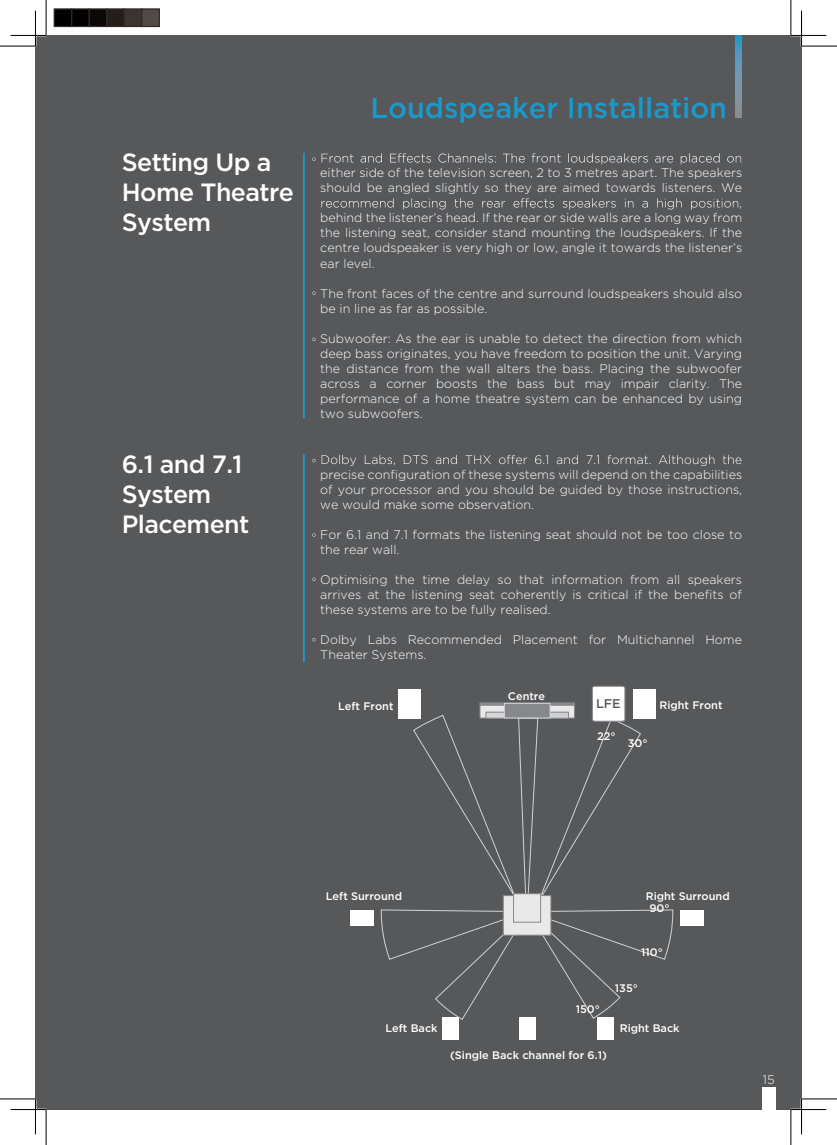
<style>
.page{position:relative;width:837px;height:1145px;background:#fff}
.page>*{position:absolute;margin:0;border:0;box-sizing:border-box;transform-origin:0 0}
.t1{font:500 28.75px "Gotham";color:#1a99cb}
.t2{font:500 24.88px/29.9px "Gotham";letter-spacing:-.025em;color:#fff}
.t3{font:500 12.62px "Gotham";color:#57585a}
.t4{font:300 12.5px/15px "Gotham";color:#fff}
.t5{font:500 10.88px "Gotham";color:#fff}
</style>
<div class="page">
<div style="left:35px;top:35px;width:766px;height:1074px;background:#57585a"></div>
<hr style="left:11px;top:1108px;width:35px;height:2px;background:#fff">
<hr style="left:790px;top:1108px;width:36px;height:2px;background:#fff">
<hr style="left:800px;top:11px;width:2px;height:35px;background:#fff">
<hr style="left:800px;top:1098px;width:2px;height:36px;background:#fff">
<hr style="left:0;top:46px;width:35px;height:1px;background:#000">
<hr style="left:801px;top:46px;width:35px;height:1px;background:#000">
<hr style="left:0;top:1098px;width:35px;height:1px;background:#000">
<hr style="left:801px;top:1098px;width:35px;height:1px;background:#000">
<hr style="left:46px;top:0;width:1px;height:35px;background:#000">
<hr style="left:46px;top:1109px;width:1px;height:35px;background:#000">
<hr style="left:790px;top:0;width:1px;height:35px;background:#000">
<hr style="left:790px;top:1109px;width:1px;height:35px;background:#000">
<hr style="left:11px;top:35px;width:35px;height:1px;background:#000">
<hr style="left:790px;top:35px;width:36px;height:1px;background:#000">
<hr style="left:11px;top:1109px;width:35px;height:1px;background:#000">
<hr style="left:790px;top:1109px;width:36px;height:1px;background:#000">
<hr style="left:35px;top:11px;width:1px;height:35px;background:#000">
<hr style="left:35px;top:1098px;width:1px;height:36px;background:#000">
<hr style="left:801px;top:11px;width:1px;height:35px;background:#000">
<hr style="left:801px;top:1098px;width:1px;height:36px;background:#000">
<div style="left:54px;top:8px;width:18px;height:19px;background:#000;border:1px solid #302a28"></div>
<div style="left:71px;top:8px;width:19px;height:19px;background:#000;border:1px solid #302a28"></div>
<div style="left:89px;top:8px;width:18px;height:19px;background:#0c0806;border:1px solid #302a28"></div>
<div style="left:106px;top:8px;width:19px;height:19px;background:#241e1b;border:1px solid #302a28"></div>
<div style="left:124px;top:8px;width:18px;height:19px;background:#3b3532;border:1px solid #302a28"></div>
<div style="left:141px;top:8px;width:19px;height:19px;background:#524a47;border:1px solid #302a28"></div>
<svg style="left:735px;top:35px;width:6px;height:83px"></svg>
<div style="left:761px;top:1087px;width:14px;height:22px;background:#fff"></div>
<hr style="left:303px;top:153px;width:2px;height:265px;background:#1a99cb">
<svg style="left:321px;top:153px;width:419px;height:11px"></svg>
<svg style="left:321px;top:198px;width:418px;height:11px"></svg>
<hr style="left:303px;top:454px;width:2px;height:208px;background:#1a99cb">
<svg style="left:321px;top:455px;width:420px;height:11px"></svg>
<svg style="left:481px;top:706px;width:91px;height:6px"></svg>
<div style="left:479px;top:704px;width:95px;height:14px;border:1px solid #87888b"></div>
<div style="left:479px;top:702px;width:95px;height:3px;background:#87888b;border:1px solid #87888b"></div>
<div style="left:504px;top:703px;width:46px;height:15px;background:#87888b"></div>
<div style="left:504px;top:703px;width:46px;height:15px;border:1px solid #d1d2d4"></div>
<svg style="left:380px;top:712px;width:293px;height:308px"></svg>
<div style="left:592px;top:686px;width:32px;height:35px;background:#fff;border-radius:2px"></div>
<div style="left:591px;top:685px;width:34px;height:36px;border:1px solid #87888b;border-radius:2px"></div>
<div style="left:502px;top:895px;width:49px;height:40px;background:#eae9e9;border:1px solid #87888b"></div>
<div style="left:513px;top:893px;width:28px;height:29px;background:#eae9e9;border:1px solid #87888b"></div>
<div style="left:397px;top:689px;width:23px;height:29px;background:#fff"></div>
<div style="left:632px;top:689px;width:23px;height:29px;background:#fff"></div>
<div style="left:679px;top:910px;width:24px;height:16px;background:#fff"></div>
<div style="left:442px;top:1016px;width:16px;height:23px;background:#fff"></div>
<div style="left:597px;top:1016px;width:16px;height:23px;background:#fff"></div>
<div style="left:519px;top:1016px;width:16px;height:23px;background:#fff"></div>
<div style="left:350px;top:910px;width:23px;height:16px;background:#fff"></div>
<h2 class="t2" style="left:122px;top:147px;width:173px">Setting Up a<br>Home Theatre<br>System</h2>
<h2 class="t2" style="left:122px;top:448px;width:129px">6.1 and 7.1<br>System<br>Placement</h2>
<h1 class="t1" style="left:370px;top:89px;width:358px">Loudspeaker Installation</h1>
<p class="t4" style="left:320px;top:165px;width:423px">either side of the television screen, 2 to 3 metres apart. The speakers should be angled slightly so they are aimed towards listeners. We</p>
<p class="t4" style="left:320px;top:210px;width:423px;text-align:justify">behind the listener’s head. If the rear or side walls are a long way from the listening seat, consider stand mounting the loudspeakers. If the centre loudspeaker is very high or low, angle it towards the listener’s ear level.</p>
<p class="t4" style="left:320px;top:285px;width:423px">The front faces of the centre and surround loudspeakers should also be in line as far as possible.</p>
<p class="t4" style="left:320px;top:330px;width:423px;text-align:justify">Subwoofer: As the ear is unable to detect the direction from which deep bass originates, you have freedom to position the unit. Varying the distance from the wall alters the bass. Placing the subwoofer across a corner boosts the bass but may impair clarity. The performance of a home theatre system can be enhanced by using two subwoofers.</p>
<p class="t4" style="left:320px;top:467px;width:423px;text-align:justify">precise configuration of these systems will depend on the capabilities of your processor and you should be guided by those instructions, we would make some observation.</p>
<p class="t4" style="left:320px;top:527px;width:423px">For 6.1 and 7.1 formats the listening seat should not be too close to the rear wall.</p>
<p class="t4" style="left:320px;top:572px;width:423px;text-align:justify">Optimising the time delay so that information from all speakers arrives at the listening seat coherently is critical if the benefits of these systems are to be fully realised.</p>
<p class="t4" style="left:320px;top:632px;width:423px">Dolby Labs Recommended Placement for Multichannel Home<br>Theater Systems.</p>
<p class="t5" style="left:508px;top:689px;width:39px">Centre</p>
<p class="t5" style="left:338px;top:699px;width:57px">Left Front</p>
<p class="t3" style="left:596px;top:695px;width:26px">LFE</p>
<p class="t5" style="left:597px;top:729px;width:20px">22°</p>
<p class="t5" style="left:627px;top:736px;width:21px">30°</p>
<p class="t5" style="left:659px;top:697px;width:65px">Right Front</p>
<p class="t5" style="left:326px;top:889px;width:78px">Left Surround</p>
<p class="t5" style="left:645px;top:889px;width:85px">Right Surround</p>
<p class="t5" style="left:649px;top:901px;width:22px">90°</p>
<p class="t5" style="left:641px;top:945px;width:23px">110°</p>
<p class="t5" style="left:575px;top:1001px;width:26px">150°</p>
<p class="t5" style="left:614px;top:981px;width:25px">135°</p>
<p class="t5" style="left:385px;top:1020px;width:54px">Left Back</p>
<p class="t5" style="left:619px;top:1020px;width:61px">Right Back</p>
<p class="t5" style="left:450px;top:1047px;width:158px">(Single Back channel for 6.1)</p>
<p class="t4" style="left:762px;top:1071px;width:13px">15</p>
</div>
